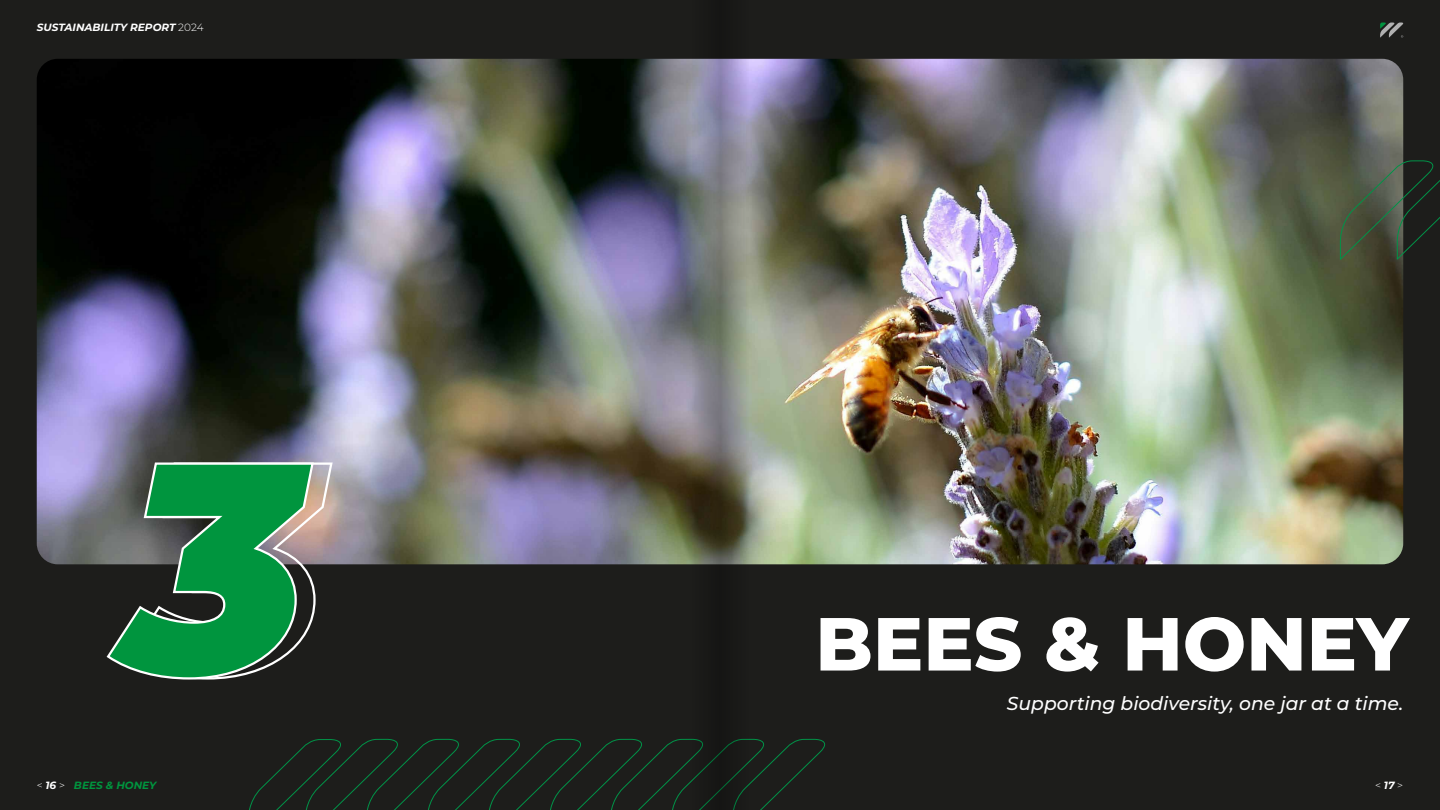
<style>
.page{position:relative;width:1440px;height:810px;background:#1d1d1b}
.page>*{position:absolute;margin:0;border:0;box-sizing:border-box;transform-origin:0 0}
.t1{font:italic 900 300px "Montserrat";color:#00953e}
.t2{font:800 75px "Montserrat";color:#fff}
.t3{font:italic 500 18.75px "Montserrat";color:#fff}
.t4{font:italic 700 10.5px "Montserrat";color:#fff}
.t5{font:italic 700 10.5px "Montserrat";color:#00953e}
.t6{font:300 10.5px "Montserrat";color:#fff}
.s1{font-weight:300;font-style:normal}
.s2{font-weight:300;font-style:normal;color:#fff}
.s3{color:#fff}
.s4{font-weight:700;font-style:italic}
</style>
<div class="page">
<img style="left:37px;top:59px;width:1366px;height:505px">
<svg style="left:249px;top:738px;width:577px;height:72px"></svg>
<svg style="left:105px;top:461px;width:229px;height:219px"></svg>
<svg style="left:1380px;top:23px;width:24px;height:15px"></svg>
<svg style="left:720px;top:58px;width:29px;height:752px"></svg>
<svg style="left:691px;top:58px;width:29px;height:752px"></svg>
<svg style="left:1339px;top:160px;width:101px;height:102px"></svg>
<p class="t4" style="left:37px;top:20px;width:168px">SUSTAINABILITY REPORT <span class="s1">2024</span></p>
<h1 class="t1" style="left:121px;top:341px;width:186px">3</h1>
<h2 class="t2" style="left:815px;top:589px;width:595px">BEES &amp; HONEY</h2>
<p class="t3" style="left:1007px;top:690px;width:398px">Supporting biodiversity, one jar at a time.</p>
<p class="t5" style="left:37px;top:778px;width:121px"><span class="s2">&lt;</span> <span class="s3">16</span> <span class="s2">&gt;</span> BEES &amp; HONEY</p>
<p class="t6" style="left:1375px;top:778px;width:29px">&lt; <span class="s4">17</span> &gt;</p>
</div>
